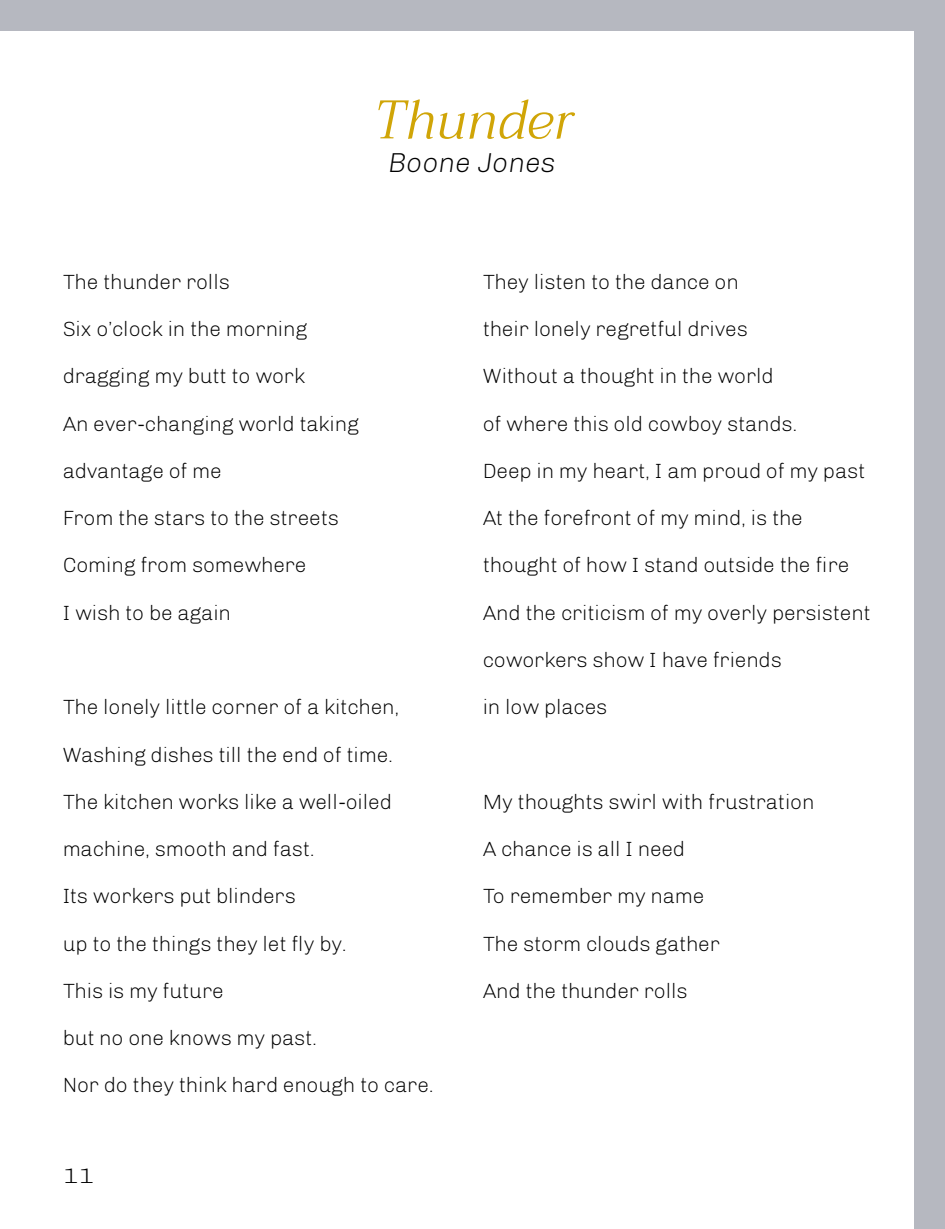
<style>
.page{position:relative;width:945px;height:1229px;background:#fff}
.page>*{position:absolute;margin:0;border:0;box-sizing:border-box;transform-origin:0 0}
.t1{font:italic 300 54.25px "Taviraj";color:#d0a507}
.t2{font:italic 300 28px "Chivo";color:#000}
.t3{font:300 21px "Chivo";letter-spacing:-.01em;color:#000}
.t4{font:300 21px "Chivo";letter-spacing:-.01em;color:#000;scale:1.22 1}
</style>
<div class="page">
<div style="left:0;top:0;width:944px;height:1228px;background:#b6b8c0"></div>
<div style="left:0;top:32px;width:914px;height:1196px;background:#fff"></div>
<h1 class="t1" style="left:372px;top:77px;width:202px">Thunder</h1>
<h2 class="t2" style="left:389px;top:146px;width:169px">Boone Jones</h2>
<p class="t3" style="left:63px;top:269px;width:169px">The thunder rolls</p>
<p class="t3" style="left:63px;top:317px;width:246px">Six o’clock in the morning</p>
<p class="t3" style="left:63px;top:364px;width:244px">dragging my butt to work</p>
<p class="t3" style="left:63px;top:411px;width:298px">An ever-changing world taking</p>
<p class="t3" style="left:63px;top:458px;width:161px">advantage of me</p>
<p class="t3" style="left:63px;top:506px;width:278px">From the stars to the streets</p>
<p class="t3" style="left:63px;top:553px;width:245px">Coming from somewhere</p>
<p class="t3" style="left:63px;top:600px;width:170px">I wish to be again</p>
<p class="t3" style="left:63px;top:695px;width:338px">The lonely little corner of a kitchen,</p>
<p class="t3" style="left:63px;top:742px;width:332px">Washing dishes till the end of time.</p>
<p class="t3" style="left:63px;top:789px;width:331px">The kitchen works like a well-oiled</p>
<p class="t3" style="left:63px;top:836px;width:254px">machine, smooth and fast.</p>
<p class="t3" style="left:63px;top:884px;width:235px">Its workers put blinders</p>
<p class="t3" style="left:63px;top:931px;width:286px">up to the things they let fly by.</p>
<p class="t3" style="left:63px;top:978px;width:163px">This is my future</p>
<p class="t3" style="left:63px;top:1025px;width:256px">but no one knows my past.</p>
<p class="t3" style="left:63px;top:1073px;width:373px">Nor do they think hard enough to care.</p>
<p class="t4" style="left:63px;top:1163px;width:27px">11</p>
<p class="t3" style="left:483px;top:269px;width:258px">They listen to the dance on</p>
<p class="t3" style="left:483px;top:317px;width:267px">their lonely regretful drives</p>
<p class="t3" style="left:483px;top:364px;width:293px">Without a thought in the world</p>
<p class="t3" style="left:483px;top:411px;width:316px">of where this old cowboy stands.</p>
<p class="t3" style="left:483px;top:458px;width:384px">Deep in my heart, I am proud of my past</p>
<p class="t3" style="left:483px;top:506px;width:322px">At the forefront of my mind, is the</p>
<p class="t3" style="left:483px;top:553px;width:368px">thought of how I stand outside the fire</p>
<p class="t3" style="left:483px;top:600px;width:390px">And the criticism of my overly persistent</p>
<p class="t3" style="left:483px;top:647px;width:301px">coworkers show I have friends</p>
<p class="t3" style="left:483px;top:695px;width:126px">in low places</p>
<p class="t3" style="left:483px;top:789px;width:333px">My thoughts swirl with frustration</p>
<p class="t3" style="left:483px;top:836px;width:204px">A chance is all I need</p>
<p class="t3" style="left:483px;top:884px;width:223px">To remember my name</p>
<p class="t3" style="left:483px;top:931px;width:239px">The storm clouds gather</p>
<p class="t3" style="left:483px;top:978px;width:207px">And the thunder rolls</p>
</div>
